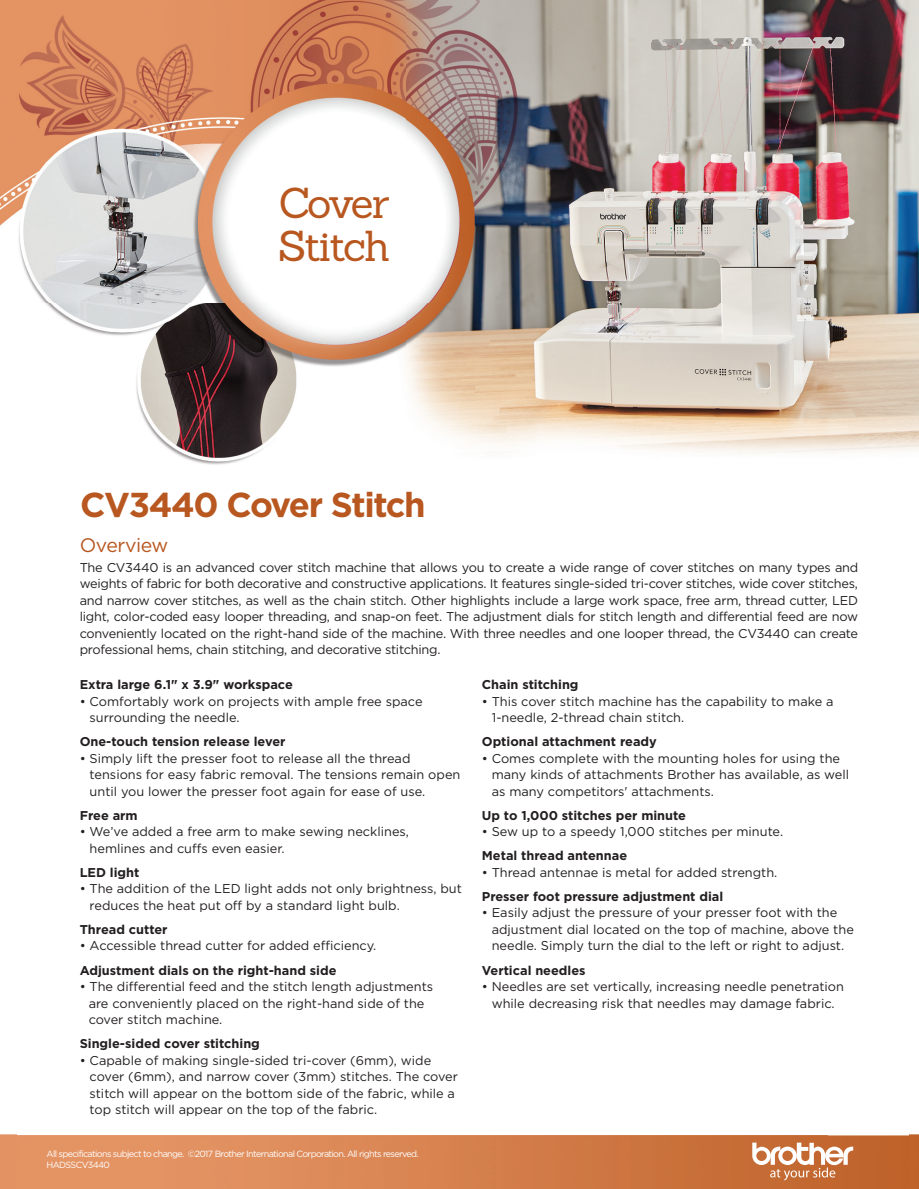
<style>
.page{position:relative;width:919px;height:1189px;background:#fff}
.page>*{position:absolute;margin:0;border:0;box-sizing:border-box;transform-origin:0 0}
.t1{font:42.15px/43.5px "Sanchez";letter-spacing:-.055em;color:#b8571f}
.t2{font:700 34.5px "Gotham";letter-spacing:-.04em;color:#b8571f}
.t3{font:19.5px "Gotham";letter-spacing:-.02em;color:#b8571f}
.t4{font:12.75px/16.5px "Gotham";color:#231f20}
.t5{font:700 12.75px "Gotham";color:#231f20}
.t6{font:9px/10.5px "Gotham";letter-spacing:-.07em;color:#fff}
</style>
<div class="page">
<img style="left:0;top:0;width:918px;height:1188px">
<svg style="left:752px;top:1142px;width:100px;height:37px"></svg>
<img style="left:0;top:1130px;width:16px;height:58px">
<img style="left:908px;top:1130px;width:10px;height:58px">
<h1 class="t1" style="left:278px;top:180px;width:113px">Cover<br>Stitch</h1>
<h2 class="t2" style="left:80px;top:491px;width:347px">CV3440 Cover Stitch</h2>
<h3 class="t3" style="left:80px;top:538px;width:90px">Overview</h3>
<p class="t4" style="left:80px;top:559px;width:779px;text-align:justify">The CV3440 is an advanced cover stitch machine that allows you to create a wide range of cover stitches on many types and weights of fabric for both decorative and constructive applications. It features single-sided tri-cover stitches, wide cover stitches, and narrow cover stitches, as well as the chain stitch. Other highlights include a large work space, free arm, thread cutter, LED light, color-coded easy looper threading, and snap-on feet. The adjustment dials for stitch length and differential feed are now conveniently located on the right-hand side of the machine. With three needles and one looper thread, the CV3440 can create professional hems, chain stitching, and decorative stitching.</p>
<p class="t5" style="left:80px;top:679px;width:214px">Extra large 6.1" x 3.9" workspace</p>
<p class="t4" style="left:90px;top:693px;width:334px;text-indent:-10px">• Comfortably work on projects with ample free space surrounding the needle.</p>
<p class="t5" style="left:80px;top:736px;width:207px">One-touch tension release lever</p>
<p class="t4" style="left:90px;top:750px;width:372px;text-indent:-10px">• Simply lift the presser foot to release all the thread tensions for easy fabric removal. The tensions remain open until you lower the presser foot again for ease of use.</p>
<p class="t5" style="left:80px;top:810px;width:59px">Free arm</p>
<p class="t4" style="left:90px;top:824px;width:321px;text-indent:-10px">• We’ve added a free arm to make sewing necklines, hemlines and cuffs even easier.</p>
<p class="t5" style="left:80px;top:867px;width:61px">LED light</p>
<p class="t4" style="left:90px;top:881px;width:373px;text-indent:-10px">• The addition of the LED light adds not only brightness, but reduces the heat put off by a standard light bulb.</p>
<p class="t5" style="left:80px;top:924px;width:89px">Thread cutter</p>
<p class="t4" style="left:80px;top:938px;width:298px">• Accessible thread cutter for added efficiency.</p>
<p class="t5" style="left:80px;top:964px;width:258px">Adjustment dials on the right-hand side</p>
<p class="t4" style="left:89px;top:978px;width:346px;text-indent:-9px">• The differential feed and the stitch length adjustments are conveniently placed on the right-hand side of the cover stitch machine.</p>
<p class="t5" style="left:80px;top:1038px;width:182px">Single-sided cover stitching</p>
<p class="t4" style="left:90px;top:1052px;width:369px;text-indent:-10px">• Capable of making single-sided tri-cover (6mm), wide cover (6mm), and narrow cover (3mm) stitches. The cover stitch will appear on the bottom side of the fabric, while a top stitch will appear on the top of the fabric.</p>
<p class="t5" style="left:481px;top:679px;width:98px">Chain stitching</p>
<p class="t4" style="left:491px;top:693px;width:343px;text-indent:-10px">• This cover stitch machine has the capability to make a<br>1-needle, 2-thread chain stitch.</p>
<p class="t5" style="left:481px;top:736px;width:176px">Optional attachment ready</p>
<p class="t4" style="left:491px;top:750px;width:359px;text-indent:-10px">• Comes complete with the mounting holes for using the many kinds of attachments Brother has available, as well as many competitors' attachments.</p>
<p class="t5" style="left:481px;top:810px;width:206px">Up to 1,000 stitches per minute</p>
<p class="t4" style="left:481px;top:824px;width:303px">• Sew up to a speedy 1,000 stitches per minute.</p>
<p class="t5" style="left:481px;top:850px;width:147px">Metal thread antennae</p>
<p class="t4" style="left:481px;top:864px;width:297px">• Thread antennae is metal for added strength.</p>
<p class="t5" style="left:481px;top:891px;width:243px">Presser foot pressure adjustment dial</p>
<p class="t4" style="left:491px;top:905px;width:363px;text-indent:-10px">• Easily adjust the pressure of your presser foot with the adjustment dial located on the top of machine, above the needle. Simply turn the dial to the left or right to adjust.</p>
<p class="t5" style="left:481px;top:964px;width:105px">Vertical needles</p>
<p class="t4" style="left:481px;top:978px;width:363px;text-align:center">• Needles are set vertically, increasing needle penetration while decreasing risk that needles may damage fabric.</p>
<p class="t6" style="left:46px;top:1149px;width:373px">All specifications subject to change. ©2017 Brother International Corporation. All rights reserved.<br>HADSSCV3440</p>
</div>
